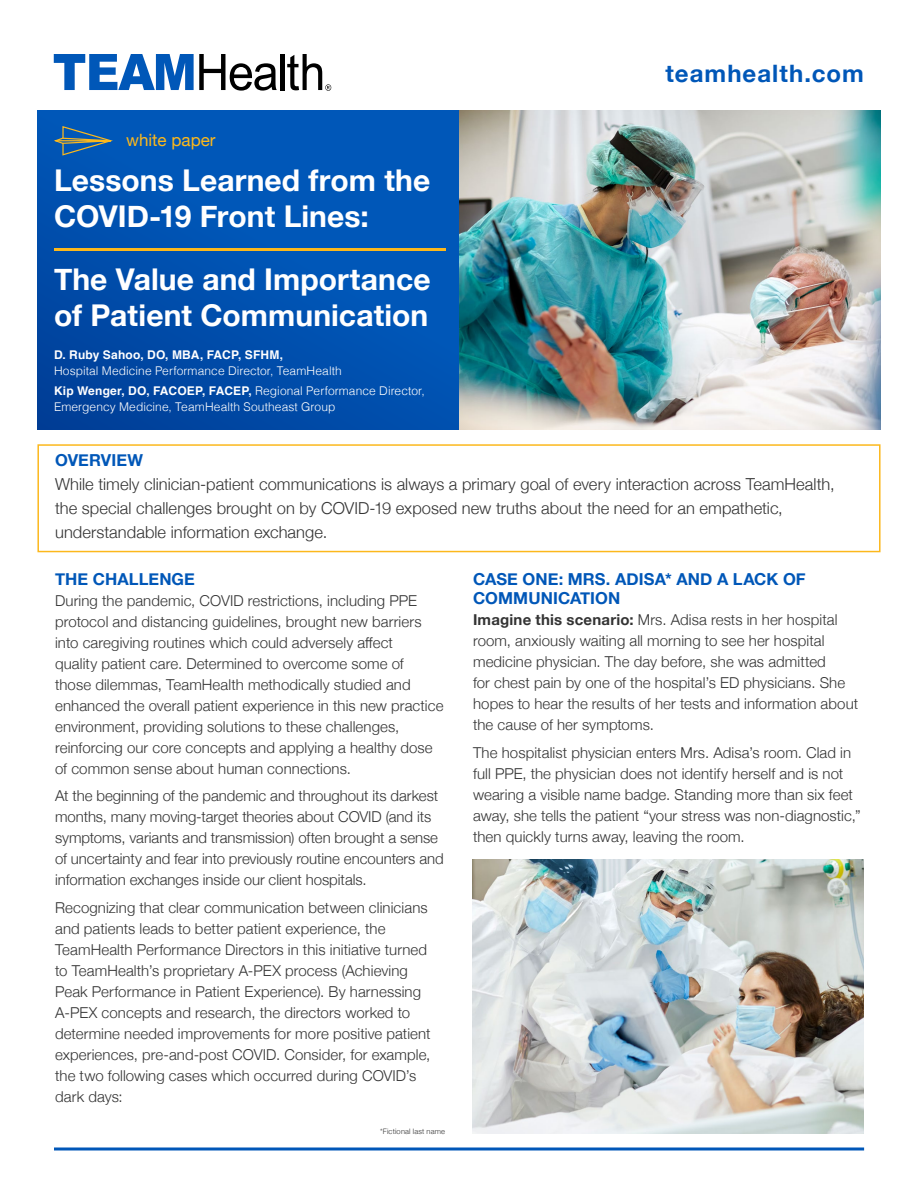
<style>
.page{position:relative;width:918px;height:1188px;background:#fff}
.page>*{position:absolute;margin:0;border:0;box-sizing:border-box;transform-origin:0 0}
.t1{font:700 30px/36px "Helvetica Neue";letter-spacing:.005em;color:#fff}
.t2{font:700 24px "Helvetica Neue";letter-spacing:.045em;color:#0057b8}
.t3{font:16.95px "Helvetica Neue";color:#fcb81c}
.t4{font:300 16.5px/24px "Helvetica Neue";letter-spacing:.005em;color:#333}
.t5{font:700 16.5px/19.8px "Helvetica Neue";letter-spacing:.005em;color:#0057b8}
.t6{font:300 15px/21px "Helvetica Neue";letter-spacing:.005em;color:#333}
.t7{font:300 12px/19.5px "Helvetica";letter-spacing:.005em;color:#fff}
.t8{font:700 12px "Helvetica";letter-spacing:.015em;color:#fff}
.t9{font:300 7.5px "Helvetica Neue";letter-spacing:.025em;color:#333}
.s1{font-weight:700}
</style>
<div class="page">
<div style="left:37px;top:444px;width:844px;height:108px;border:2px solid #fcb81c"></div>
<div style="left:37px;top:111px;width:427px;height:319px;background:linear-gradient(to bottom,#005abc,#0048a4)"></div>
<img style="left:459px;top:111px;width:422px;height:319px">
<svg style="left:54px;top:54px;width:223px;height:37px"></svg>
<div style="left:280px;top:54px;width:5px;height:36px;background:#000"></div>
<svg style="left:287px;top:54px;width:44px;height:37px"></svg>
<hr style="left:54px;top:1148px;width:810px;height:2px;background:#0057b8">
<hr style="left:54px;top:248px;width:392px;height:2px;background:#fcb81c">
<img style="left:472px;top:860px;width:392px;height:274px">
<svg style="left:52px;top:125px;width:63px;height:31px;background:#28659d"></svg>
<p class="t3" style="left:126px;top:128px;width:91px">white paper</p>
<h1 class="t1" style="left:54px;top:163px;width:378px">Lessons Learned from the<br>COVID-19 Front Lines:</h1>
<h1 class="t1" style="left:54px;top:262px;width:378px">The Value and Importance of Patient Communication</h1>
<p class="t8" style="left:54px;top:345px;width:231px">D. Ruby Sahoo, DO, MBA, FACP, SFHM,</p>
<p class="t7" style="left:54px;top:360px;width:372px">Hospital Medicine Performance Director, TeamHealth<br><span class="s1">Kip Wenger, DO, FACOEP, FACEP,</span> Regional Performance Director,</p>
<p class="t7" style="left:54px;top:396px;width:283px">Emergency Medicine, TeamHealth Southeast Group</p>
<h2 class="t2" style="left:665px;top:54px;width:200px">teamhealth.com</h2>
<p class="t5" style="left:55px;top:451px;width:89px">OVERVIEW</p>
<p class="t4" style="left:55px;top:471px;width:781px">While timely clinician-patient communications is always a primary goal of every interaction across TeamHealth, the special challenges brought on by COVID-19 exposed new truths about the need for an empathetic, understandable information exchange.</p>
<p class="t5" style="left:55px;top:569px;width:141px">THE CHALLENGE</p>
<p class="t6" style="left:55px;top:589px;width:390px">During the pandemic, COVID restrictions, including PPE protocol and distancing guidelines, brought new barriers into caregiving routines which could adversely affect<br>quality patient care. Determined to overcome some of those dilemmas, TeamHealth methodically studied and enhanced the overall patient experience in this new practice environment, providing solutions to these challenges, reinforcing our core concepts and applying a healthy dose of common sense about human connections.</p>
<p class="t6" style="left:55px;top:784px;width:390px">At the beginning of the pandemic and throughout its darkest months, many moving-target theories about COVID (and its symptoms, variants and transmission) often brought a sense of uncertainty and fear into previously routine encounters and information exchanges inside our client hospitals.</p>
<p class="t6" style="left:55px;top:896px;width:377px">Recognizing that clear communication between clinicians and patients leads to better patient experience, the TeamHealth Performance Directors in this initiative turned to TeamHealth’s proprietary A-PEX process (Achieving Peak Performance in Patient Experience). By harnessing A-PEX concepts and research, the directors worked to determine needed improvements for more positive patient experiences, pre-and-post COVID. Consider, for example, the two following cases which occurred during COVID’s dark days:</p>
<p class="t5" style="left:473px;top:569px;width:334px">CASE ONE: MRS. ADISA* AND A LACK OF<br>COMMUNICATION</p>
<p class="t6" style="left:473px;top:609px;width:387px"><span class="s1">Imagine this scenario:</span> Mrs. Adisa rests in her hospital room, anxiously waiting all morning to see her hospital medicine physician. The day before, she was admitted<br>for chest pain by one of the hospital’s ED physicians. She hopes to hear the results of her tests and information about the cause of her symptoms.</p>
<p class="t6" style="left:473px;top:741px;width:389px">The hospitalist physician enters Mrs. Adisa’s room. Clad in full PPE, the physician does not identify herself and is not wearing a visible name badge. Standing more than six feet away, she tells the patient “your stress was non-diagnostic,” then quickly turns away, leaving the room.</p>
<p class="t9" style="left:380px;top:1125px;width:67px">*Fictional last name</p>
</div>
